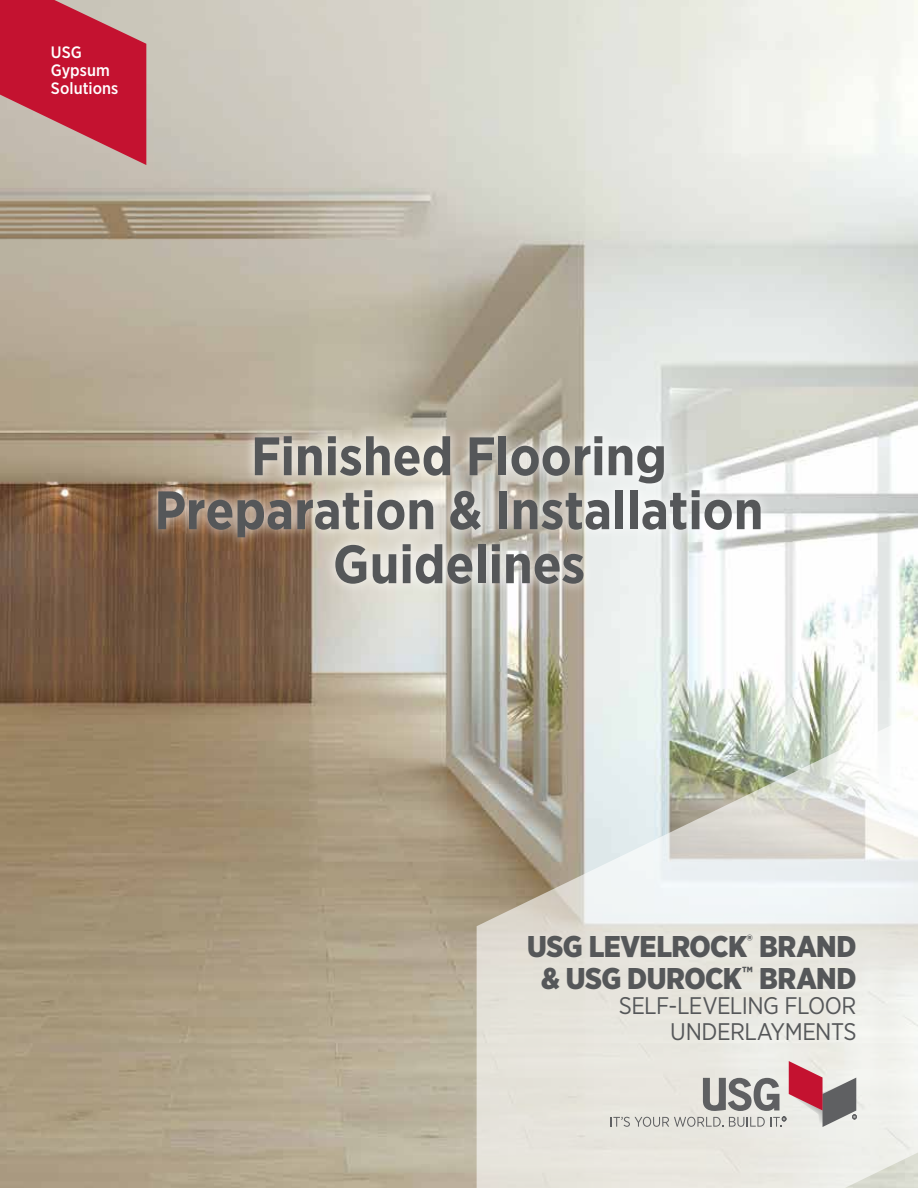
<style>
.page{position:relative;width:918px;height:1188px;background:#fff}
.page>*{position:absolute;margin:0;border:0;box-sizing:border-box;transform-origin:0 0}
.t1{font:700 54px/54px "Gotham Narrow";color:#555759;text-align:center}
.t2{font:900 30px/31.5px "Gotham Narrow";letter-spacing:-.02em;color:#555759;text-align:center}
.t3{font:24px/25.5px "Gotham Narrow";letter-spacing:-.02em;color:#555759;text-align:right}
.t4{font:500 16.5px/18px "Gotham Narrow";letter-spacing:.005em;color:#fff}
</style>
<div class="page">
<img style="left:0;top:0;width:918px;height:1188px">
<div style="left:146px;top:423px;width:627px;height:173px;background:#fff;opacity:.7"></div>
<svg style="left:477px;top:710px;width:441px;height:478px;background:#dddcd5"></svg>
<svg style="left:611px;top:1061px;width:245px;height:66px;background:#cdc0bd"></svg>
<svg style="left:0;top:0;width:146px;height:165px;background:#c44556"></svg>
<p class="t4" style="left:51px;top:43px;width:69px">USG<br>Gypsum<br>Solutions</p>
<p class="t1" style="left:155px;top:429px;width:610px">Finished Flooring<br>Preparation &amp; Installation<br>Guidelines</p>
<p class="t2" style="left:527px;top:930px;width:331px">USG LEVELROCK<sup>®</sup> BRAND &amp; USG DUROCK<sup>™</sup> BRAND</p>
<p class="t3" style="left:619px;top:992px;width:239px">SELF-LEVELING FLOOR<br>UNDERLAYMENTS</p>
</div>
